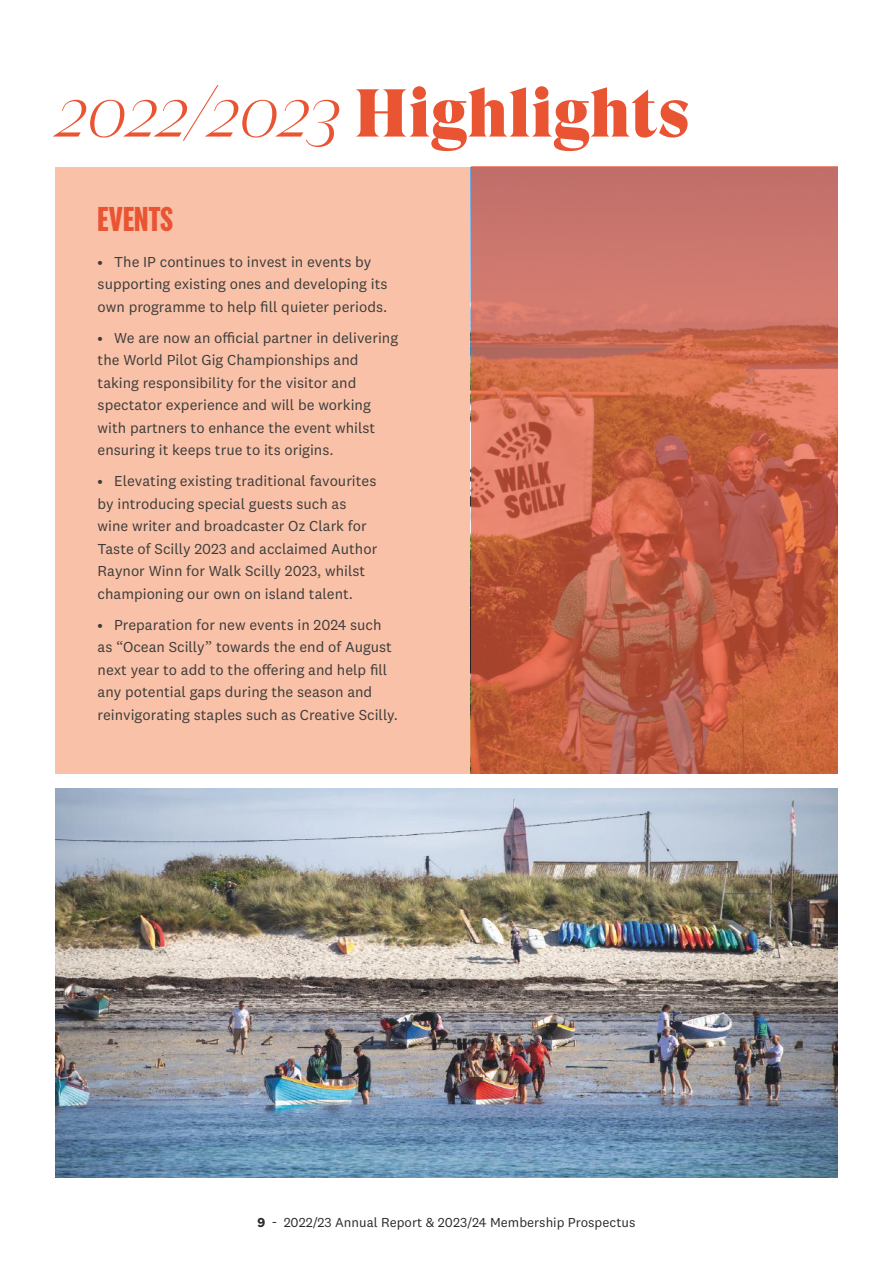
<style>
.page{position:relative;width:893px;height:1263px;background:#fff}
.page>*{position:absolute;margin:0;border:0;box-sizing:border-box;transform-origin:0 0}
.t1{font:67.5px "GT Super Display Super";color:#e95433}
.t2{font:700 36px "National 2 Compressed";color:#e95433}
.t3{font:15px/22.5px "National 2";color:#3c3c3b}
.t4{font:13.5px "National 2";color:#2b2b2a}
.s1{font-family:"GT Super Display";font-weight:300;font-style:italic}
.s2{font-weight:700}
</style>
<div class="page">
<div style="left:55px;top:168px;width:783px;height:606px;background:#f9c1a7"></div>
<svg style="left:471px;top:167px;width:367px;height:607px;background:#c56751"></svg>
<img style="left:55px;top:789px;width:783px;height:389px">
<h1 class="t1" style="left:55px;top:77px;width:635px"><span class="s1">2022/2023</span> Highlights</h1>
<h2 class="t2" style="left:98px;top:200px;width:77px">EVENTS</h2>
<p class="t3" style="left:98px;top:250px;width:291px">• The IP continues to invest in events by supporting existing ones and developing its own programme to help fill quieter periods.</p>
<p class="t3" style="left:98px;top:326px;width:302px">• We are now an official partner in delivering the World Pilot Gig Championships and taking responsibility for the visitor and spectator experience and will be working with partners to enhance the event whilst ensuring it keeps true to its origins.</p>
<p class="t3" style="left:98px;top:470px;width:281px">• Elevating existing traditional favourites by introducing special guests such as wine writer and broadcaster Oz Clark for Taste of Scilly 2023 and acclaimed Author Raynor Winn for Walk Scilly 2023, whilst championing our own on island talent.</p>
<p class="t3" style="left:98px;top:613px;width:302px">• Preparation for new events in 2024 such as “Ocean Scilly” towards the end of August next year to add to the offering and help fill any potential gaps during the season and reinvigorating staples such as Creative Scilly.</p>
<p class="t4" style="left:258px;top:1214px;width:379px"><span class="s2">9</span> - 2022/23 Annual Report &amp; 2023/24 Membership Prospectus</p>
</div>
